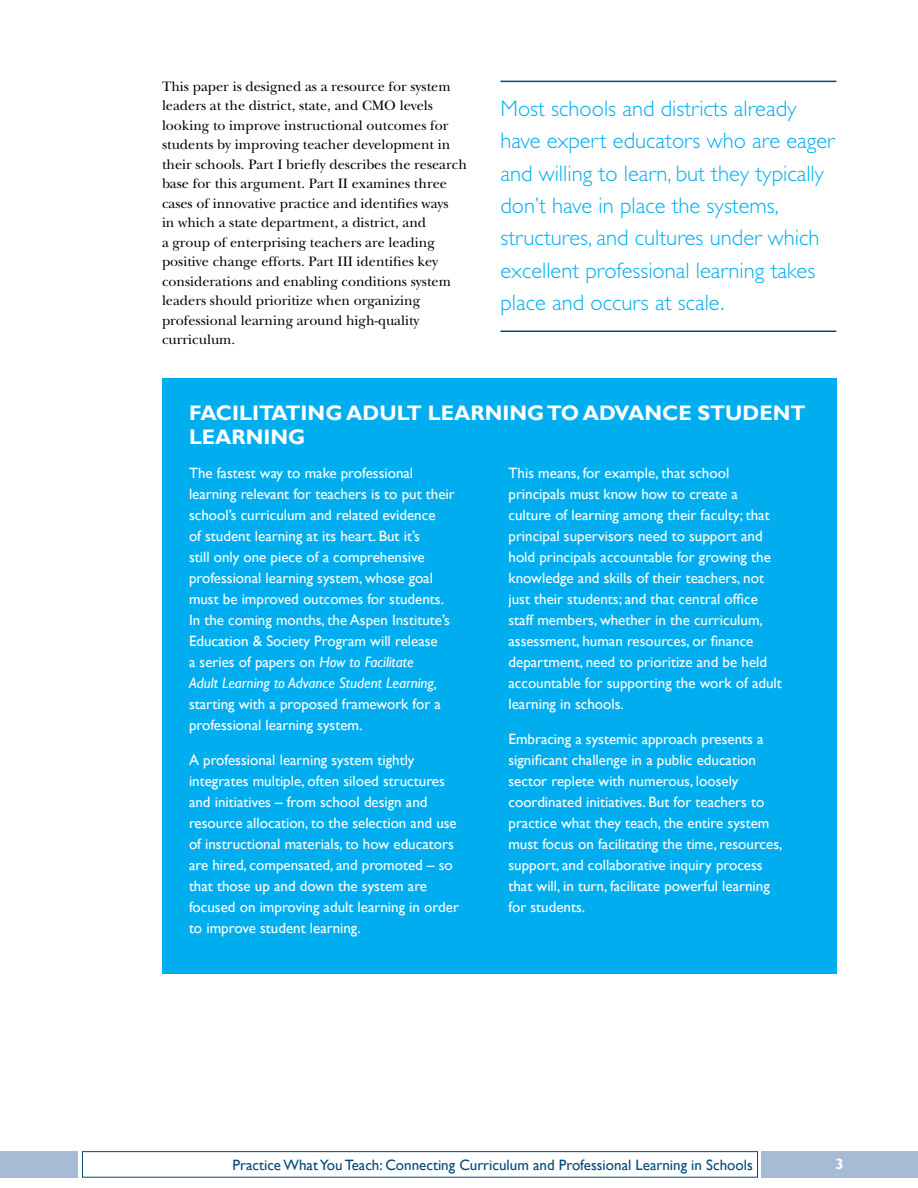
<style>
.page{position:relative;width:918px;height:1188px;background:#fff}
.page>*{position:absolute;margin:0;border:0;box-sizing:border-box;transform-origin:0 0}
.pull_quote{font:300 22.5px/32.4px "Gill Sans Std";color:#00aeef}
.Sidebar_head{font:700 21px/24px "Gill Sans";color:#fff}
.Sidebar_body{font:15px/21px "Gill Sans";color:#fff}
.t1{font:15px "Gill Sans";color:#00497c}
.t2{font:700 15px "Gill Sans";color:#fff}
.Body{font:14.25px/19.5px "New Baskerville Std";color:#000}
.s1{font-style:italic}
</style>
<div class="page">
<div style="left:0;top:1151px;width:78px;height:27px;background:#a8bbd5"></div>
<div style="left:761px;top:1151px;width:157px;height:27px;background:#a8bbd5"></div>
<div style="left:82px;top:1151px;width:676px;height:27px;border:1px solid #00497c"></div>
<div style="left:162px;top:378px;width:675px;height:596px;background:#00aeef"></div>
<hr style="left:500px;top:81px;width:336px;height:1px;background:#00497c">
<hr style="left:500px;top:331px;width:336px;height:1px;background:#00497c">
<p class="Body" style="left:162px;top:76px;width:306px">This paper is designed as a resource for system leaders at the district, state, and CMO levels looking to improve instructional outcomes for students by improving teacher development in their schools. Part I briefly describes the research base for this argument. Part II examines three cases of innovative practice and identifies ways<br>in which a state department, a district, and<br>a group of enterprising teachers are leading positive change efforts. Part III identifies key considerations and enabling conditions system leaders should prioritize when organizing professional learning around high-quality curriculum.</p>
<p class="pull_quote" style="left:500px;top:92px;width:336px">Most schools and districts already have expert educators who are eager and willing to learn, but they typically don’t have in place the systems, structures, and cultures under which excellent professional learning takes place and occurs at scale.</p>
<p class="Sidebar_head" style="left:189px;top:401px;width:618px">FACILITATING ADULT LEARNING TO ADVANCE STUDENT<br>LEARNING</p>
<p class="Sidebar_body" style="left:189px;top:463px;width:267px">The fastest way to make professional learning relevant for teachers is to put their school’s curriculum and related evidence<br>of student learning at its heart. But it’s<br>still only one piece of a comprehensive professional learning system, whose goal must be improved outcomes for students.<br>In the coming months, the Aspen Institute’s Education &amp; Society Program will release<br>a series of papers on <span class="s1">How to Facilitate<br>Adult Learning to Advance Student Learning, </span>starting with a proposed framework for a professional learning system.</p>
<p class="Sidebar_body" style="left:189px;top:749px;width:272px">A professional learning system tightly integrates multiple, often siloed structures and initiatives – from school design and resource allocation, to the selection and use of instructional materials, to how educators are hired, compensated, and promoted – so that those up and down the system are focused on improving adult learning in order to improve student learning.</p>
<p class="Sidebar_body" style="left:508px;top:463px;width:275px">This means, for example, that school principals must know how to create a culture of learning among their faculty; that principal supervisors need to support and hold principals accountable for growing the knowledge and skills of their teachers, not just their students; and that central office staff members, whether in the curriculum, assessment, human resources, or finance department, need to prioritize and be held accountable for supporting the work of adult learning in schools.</p>
<p class="Sidebar_body" style="left:508px;top:728px;width:275px">Embracing a systemic approach presents a significant challenge in a public education sector replete with numerous, loosely coordinated initiatives. But for teachers to practice what they teach, the entire system must focus on facilitating the time, resources, support, and collaborative inquiry process that will, in turn, facilitate powerful learning for students.</p>
<p class="t1" style="left:233px;top:1156px;width:522px">Practice What You Teach: Connecting Curriculum and Professional Learning in Schools</p>
<p class="t2" style="left:836px;top:1155px;width:10px">3</p>
</div>
